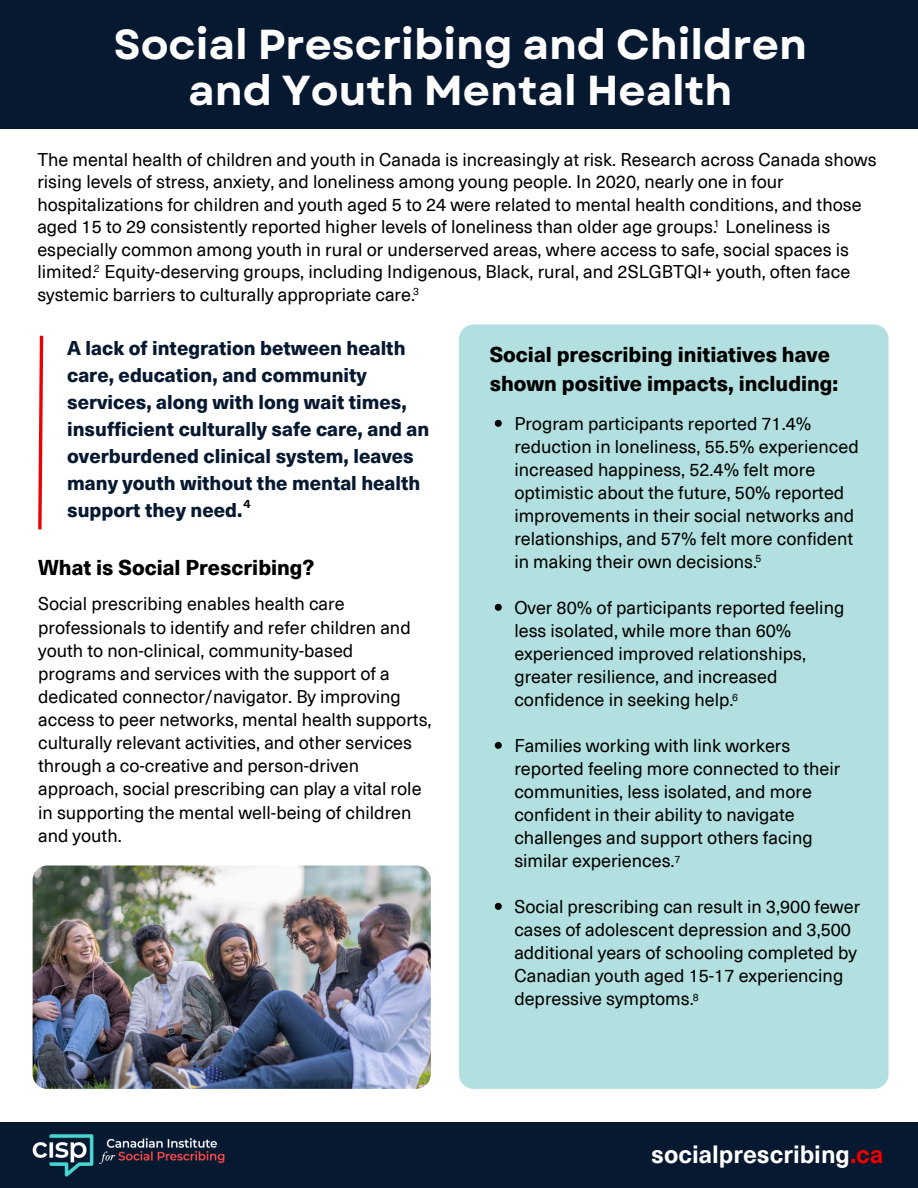
<style>
.page{position:relative;width:918px;height:1188px;background:#fff}
.page>*{position:absolute;margin:0;border:0;box-sizing:border-box;transform-origin:0 0}
.t1{font:700 41.85px/46.2px "Garet";color:#fdfdfd;text-align:center}
.t2{font:700 24.45px "Neue Haas Unica Pro";color:#fff}
.t3{font:800 21px/29.2px "Neue Haas Unica Pro";color:#000}
.t4{font:800 19.5px/27px "Neue Haas Unica Pro";color:#061930}
.t5{font:18px/23px "Neue Haas Unica Pro";color:#000}
.t6{font:700 12px "Neue Haas Unica Pro";color:#000}
.t7{font:10.5px "Neue Haas Unica Pro";color:#000}
.s1{color:#e00}
</style>
<div class="page">
<div style="left:0;top:0;width:918px;height:128px;background:#061930"></div>
<div style="left:459px;top:324px;width:430px;height:765px;background:#b2e0e0"></div>
<svg style="left:495px;top:420px;width:7px;height:7px"></svg>
<svg style="left:495px;top:604px;width:7px;height:7px"></svg>
<svg style="left:495px;top:742px;width:7px;height:7px"></svg>
<svg style="left:495px;top:903px;width:7px;height:7px"></svg>
<svg style="left:38px;top:335px;width:6px;height:195px"></svg>
<div style="left:0;top:1122px;width:918px;height:66px;background:#061930"></div>
<img style="left:33px;top:1134px;width:192px;height:43px">
<img style="left:33px;top:866px;width:398px;height:223px;border-radius:15px">
<h1 class="t1" style="left:114px;top:21px;width:695px">Social Prescribing and Children and Youth Mental Health</h1>
<p class="t5" style="left:37px;top:147px;width:841px;line-height:22.5px">The mental health of children and youth in Canada is increasingly at risk. Research across Canada shows rising levels of stress, anxiety, and loneliness among young people. In 2020, nearly one in four hospitalizations for children and youth aged 5 to 24 were related to mental health conditions, and those aged 15 to 29 consistently reported higher levels of loneliness than older age groups. Loneliness is especially common among youth in rural or underserved areas, where access to safe, social spaces is limited. Equity-deserving groups, including Indigenous, Black, rural, and 2SLGBTQI+ youth, often face systemic barriers to culturally appropriate care.</p>
<p class="t7" style="left:714px;top:215px;width:7px">1</p>
<h3 class="t7" style="left:94px;top:260px;width:7px">2</h3>
<p class="t7" style="left:413px;top:283px;width:7px">3</p>
<p class="t4" style="left:67px;top:334px;width:364px">A lack of integration between health care, education, and community services, along with long wait times, insufficient culturally safe care, and an overburdened clinical system, leaves many youth without the mental health support they need.</p>
<p class="t6" style="left:244px;top:494px;width:9px">4</p>
<p class="t3" style="left:38px;top:551px;width:278px">What is Social Prescribing?</p>
<p class="t5" style="left:38px;top:591px;width:395px">Social prescribing enables health care professionals to identify and refer children and youth to non-clinical, community-based programs and services with the support of a dedicated connector/navigator. By improving access to peer networks, mental health supports, culturally relevant activities, and other services through a co-creative and person-driven approach, social prescribing can play a vital role in supporting the mental well-being of children and youth.</p>
<h3 class="t3" style="left:490px;top:339px;width:350px">Social prescribing initiatives have shown positive impacts, including:</h3>
<p class="t5" style="left:514px;top:411px;width:346px">Program participants reported 71.4% reduction in loneliness, 55.5% experienced increased happiness, 52.4% felt more optimistic about the future, 50% reported improvements in their social networks and relationships, and 57% felt more confident in making their own decisions.</p>
<p class="t5" style="left:514px;top:595px;width:331px">Over 80% of participants reported feeling less isolated, while more than 60% experienced improved relationships, greater resilience, and increased confidence in seeking help.</p>
<h3 class="t5" style="left:514px;top:733px;width:327px">Families working with link workers reported feeling more connected to their communities, less isolated, and more confident in their ability to navigate challenges and support others facing similar experiences.</h3>
<p class="t5" style="left:514px;top:894px;width:347px">Social prescribing can result in 3,900 fewer cases of adolescent depression and 3,500 additional years of schooling completed by Canadian youth aged 15-17 experiencing depressive symptoms.</p>
<p class="t7" style="left:755px;top:549px;width:7px">5</p>
<p class="t7" style="left:732px;top:689px;width:7px">6</p>
<p class="t7" style="left:675px;top:851px;width:7px">7</p>
<p class="t7" style="left:693px;top:989px;width:7px">8</p>
<p class="t2" style="left:651px;top:1135px;width:234px">socialprescribing<span class="s1">.ca</span></p>
</div>
